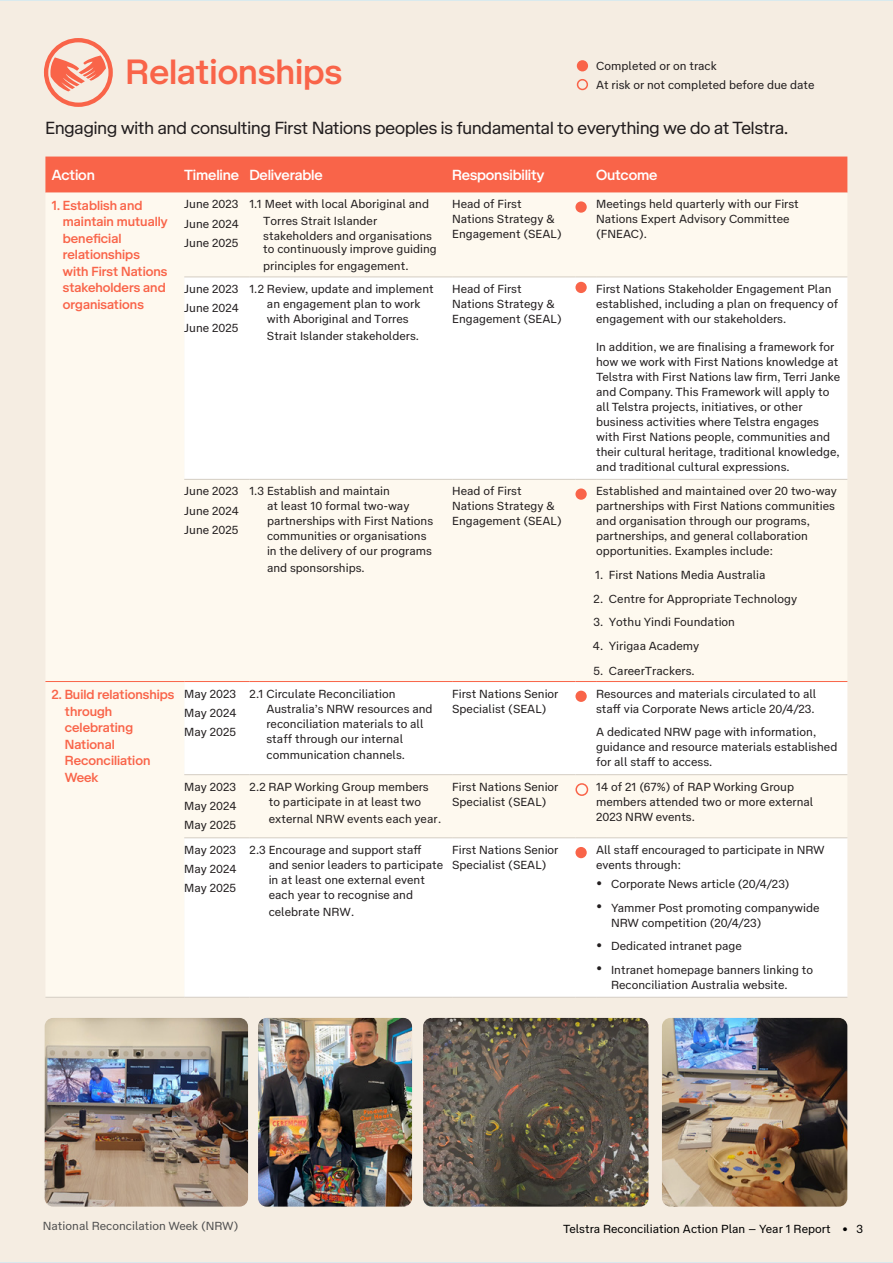
<style>
.page{position:relative;width:893px;height:1263px;background:#f5ede2}
.page>*{position:absolute;margin:0;border:0;box-sizing:border-box;transform-origin:0 0}
.t1{font:500 36px "Telstra Display";color:#f96449}
.t2{font:18px "Telstra Display";color:#221e1f}
.t3{font:500 15px "Telstra Display";letter-spacing:-.01em;color:#fff}
.t4{font:500 13.5px/16.5px "Telstra Display";color:#f96449}
.t5{font:12px/15px "Telstra Text";color:#221e1f}
.t6{font:12px "Telstra Text";color:#000}
.t7{font:12px "Telstra Text";color:#505050}
.s1{font-weight:700}
</style>
<div class="page">
<div style="left:45px;top:157px;width:802px;height:36px;background:#f96449"></div>
<div style="left:45px;top:193px;width:802px;height:804px;background:#fef9ef"></div>
<svg style="left:184px;top:278px;width:663px;height:719px"></svg>
<hr style="left:184px;top:277px;width:65px;height:1px;background:#d4cdc3">
<hr style="left:249px;top:277px;width:203px;height:1px;background:#d4cdc3">
<hr style="left:452px;top:277px;width:123px;height:1px;background:#d4cdc3">
<svg style="left:575px;top:277px;width:21px;height:1px"></svg>
<hr style="left:184px;top:479px;width:65px;height:1px;background:#d4cdc3">
<hr style="left:249px;top:479px;width:203px;height:1px;background:#d4cdc3">
<hr style="left:452px;top:479px;width:123px;height:1px;background:#d4cdc3">
<svg style="left:575px;top:479px;width:21px;height:1px"></svg>
<hr style="left:596px;top:479px;width:251px;height:1px;background:#d4cdc3">
<hr style="left:184px;top:997px;width:65px;height:1px;background:#d4cdc3">
<hr style="left:249px;top:997px;width:203px;height:1px;background:#d4cdc3">
<hr style="left:452px;top:997px;width:123px;height:1px;background:#d4cdc3">
<svg style="left:575px;top:997px;width:21px;height:1px"></svg>
<hr style="left:596px;top:997px;width:251px;height:1px;background:#d4cdc3">
<hr style="left:596px;top:277px;width:251px;height:1px;background:#d4cdc3">
<hr style="left:184px;top:681px;width:65px;height:1px;background:#f96449">
<hr style="left:249px;top:681px;width:203px;height:1px;background:#f96449">
<hr style="left:452px;top:681px;width:123px;height:1px;background:#f96449">
<svg style="left:575px;top:681px;width:21px;height:1px"></svg>
<hr style="left:596px;top:681px;width:251px;height:1px;background:#f96449">
<hr style="left:184px;top:774px;width:65px;height:1px;background:#d4cdc3">
<hr style="left:249px;top:774px;width:203px;height:1px;background:#d4cdc3">
<hr style="left:452px;top:774px;width:123px;height:1px;background:#d4cdc3">
<svg style="left:575px;top:774px;width:21px;height:1px"></svg>
<hr style="left:596px;top:774px;width:251px;height:1px;background:#d4cdc3">
<hr style="left:45px;top:681px;width:139px;height:1px;background:#f96449">
<hr style="left:45px;top:997px;width:139px;height:1px;background:#d4cdc3">
<hr style="left:184px;top:837px;width:65px;height:1px;background:#d4cdc3">
<hr style="left:249px;top:837px;width:203px;height:1px;background:#d4cdc3">
<hr style="left:452px;top:837px;width:123px;height:1px;background:#d4cdc3">
<svg style="left:575px;top:837px;width:21px;height:1px"></svg>
<hr style="left:596px;top:837px;width:251px;height:1px;background:#d4cdc3">
<div style="left:575px;top:201px;width:12px;height:12px;background:#f96449;border-radius:50%"></div>
<div style="left:575px;top:282px;width:12px;height:11px;background:#f96449;border-radius:50%"></div>
<div style="left:575px;top:488px;width:12px;height:12px;background:#f96449;border-radius:50%"></div>
<div style="left:575px;top:691px;width:12px;height:11px;background:#f96449;border-radius:50%"></div>
<div style="left:575px;top:783px;width:13px;height:13px;border:2px solid #f96449;border-radius:50%"></div>
<div style="left:575px;top:847px;width:12px;height:11px;background:#f96449;border-radius:50%"></div>
<svg style="left:44px;top:38px;width:69px;height:69px"></svg>
<img style="left:45px;top:1018px;width:203px;height:188px">
<img style="left:662px;top:1018px;width:185px;height:188px">
<img style="left:423px;top:1018px;width:225px;height:188px">
<img style="left:258px;top:1018px;width:154px;height:188px">
<div style="left:577px;top:60px;width:11px;height:11px;background:#f96449;border-radius:50%"></div>
<div style="left:577px;top:79px;width:11px;height:11px;border:2px solid #f96449;border-radius:50%"></div>
<h2 class="t1" style="left:126px;top:46px;width:218px">Relationships</h2>
<p class="t2" style="left:45px;top:115px;width:744px">Engaging with and consulting First Nations peoples is fundamental to everything we do at Telstra.</p>
<p class="t3" style="left:52px;top:164px;width:45px">Action</p>
<p class="t3" style="left:184px;top:164px;width:56px">Timeline</p>
<p class="t3" style="left:249px;top:164px;width:75px">Deliverable</p>
<p class="t3" style="left:452px;top:164px;width:94px">Responsibility</p>
<p class="t3" style="left:596px;top:164px;width:63px">Outcome</p>
<p class="t4" style="left:63px;top:196px;width:106px;text-indent:-11px">1. Establish and maintain mutually beneficial relationships with First Nations stakeholders and organisations</p>
<p class="t5" style="left:184px;top:194px;width:56px;line-height:19.2px;text-align:justify">June 2023<br>June 2024<br>June 2025</p>
<p class="t5" style="left:263px;top:195px;width:167px;line-height:16.8px;text-indent:-14px">1.1 Meet with local Aboriginal and<br>Torres Strait Islander</p>
<p class="t5" style="left:596px;top:58px;width:122px">Completed or on track</p>
<p class="t5" style="left:596px;top:76px;width:220px">At risk or not completed before due date</p>
<p class="t5" style="left:452px;top:196px;width:111px">Head of First<br>Nations Strategy &amp;<br>Engagement (SEAL)</p>
<p class="t5" style="left:596px;top:196px;width:204px">Meetings held quarterly with our First<br>Nations Expert Advisory Committee (FNEAC).</p>
<p class="t5" style="left:263px;top:229px;width:175px;line-height:13.2px">stakeholders and organisations to continuously improve guiding</p>
<p class="t5" style="left:263px;top:258px;width:147px">principles for engagement.</p>
<p class="t5" style="left:452px;top:281px;width:111px">Head of First<br>Nations Strategy &amp;<br>Engagement (SEAL)</p>
<p class="t5" style="left:596px;top:281px;width:244px">First Nations Stakeholder Engagement Plan established, including a plan on frequency of engagement with our stakeholders.</p>
<p class="t5" style="left:596px;top:338px;width:246px">In addition, we are finalising a framework for how we work with First Nations knowledge at Telstra with First Nations law firm, Terri Janke and Company. This Framework will apply to all Telstra projects, initiatives, or other business activities where Telstra engages with First Nations people, communities and their cultural heritage, traditional knowledge, and traditional cultural expressions.</p>
<p class="t5" style="left:184px;top:279px;width:56px;line-height:19.2px;text-align:justify">June 2023<br>June 2024<br>June 2025</p>
<p class="t5" style="left:267px;top:281px;width:168px;text-indent:-18px">1.2 Review, update and implement an engagement plan to work with Aboriginal and Torres</p>
<p class="t5" style="left:267px;top:327px;width:154px">Strait Islander stakeholders.</p>
<p class="t5" style="left:184px;top:481px;width:56px;line-height:19.2px;text-align:justify">June 2023<br>June 2024<br>June 2025</p>
<p class="t5" style="left:267px;top:483px;width:168px;text-indent:-18px">1.3 Establish and maintain<br>at least 10 formal two-way partnerships with First Nations communities or organisations in the delivery of our programs</p>
<p class="t5" style="left:267px;top:560px;width:99px">and sponsorships.</p>
<p class="t4" style="left:65px;top:686px;width:111px;text-indent:-13px">2. Build relationships through celebrating<br>National<br>Reconciliation<br>Week</p>
<p class="t5" style="left:184px;top:683px;width:54px;line-height:19.2px;text-align:justify">May 2023<br>May 2024<br>May 2025</p>
<p class="t5" style="left:266px;top:685px;width:168px;text-indent:-17px">2.1 Circulate Reconciliation<br>Australia’s NRW resources and reconciliation materials to all staff through our internal</p>
<p class="t5" style="left:266px;top:747px;width:140px">communication channels.</p>
<p class="t5" style="left:184px;top:776px;width:54px;line-height:19.2px;text-align:justify">May 2023<br>May 2024<br>May 2025</p>
<p class="t5" style="left:269px;top:778px;width:161px;text-indent:-20px">2.2 RAP Working Group members to participate in at least two</p>
<p class="t5" style="left:269px;top:810px;width:174px">external NRW events each year.</p>
<p class="t5" style="left:184px;top:839px;width:54px;line-height:19.2px;text-align:justify">May 2023<br>May 2024<br>May 2025</p>
<p class="t5" style="left:269px;top:842px;width:176px;text-indent:-19px">2.3 Encourage and support staff and senior leaders to participate in at least one external event each year to recognise and</p>
<p class="t5" style="left:269px;top:903px;width:87px">celebrate NRW.</p>
<p class="t5" style="left:452px;top:483px;width:111px">Head of First<br>Nations Strategy &amp;<br>Engagement (SEAL)</p>
<p class="t5" style="left:596px;top:483px;width:242px">Established and maintained over 20 two-way partnerships with First Nations communities and organisation through our programs, partnerships, and general collaboration opportunities. Examples include:</p>
<p class="t5" style="left:595px;top:567px;width:172px">1. First Nations Media Australia</p>
<p class="t5" style="left:594px;top:590px;width:205px">2. Centre for Appropriate Technology</p>
<p class="t5" style="left:593px;top:614px;width:143px">3. Yothu Yindi Foundation</p>
<p class="t5" style="left:593px;top:637px;width:108px">4. Yirigaa Academy</p>
<p class="t5" style="left:593px;top:663px;width:103px">5. CareerTrackers.</p>
<p class="t5" style="left:452px;top:685px;width:108px">First Nations Senior<br>Specialist (SEAL)</p>
<p class="t5" style="left:596px;top:685px;width:222px">Resources and materials circulated to all staff via Corporate News article 20/4/23.</p>
<p class="t5" style="left:596px;top:724px;width:243px">A dedicated NRW page with information, guidance and resource materials established for all staff to access.</p>
<p class="t5" style="left:452px;top:778px;width:108px">First Nations Senior<br>Specialist (SEAL)</p>
<p class="t5" style="left:596px;top:778px;width:219px">14 of 21 (67%) of RAP Working Group members attended two or more external<br>2023 NRW events.</p>
<p class="t5" style="left:452px;top:842px;width:108px">First Nations Senior<br>Specialist (SEAL)</p>
<p class="t5" style="left:596px;top:842px;width:230px">All staff encouraged to participate in NRW events through:</p>
<p class="t5" style="left:596px;top:876px;width:195px"><span class="s1">•</span> Corporate News article (20/4/23)</p>
<p class="t5" style="left:611px;top:899px;width:210px;text-indent:-15px"><span class="s1">•</span> Yammer Post promoting companywide<br>NRW competition (20/4/23)</p>
<p class="t5" style="left:596px;top:938px;width:147px"><span class="s1">•</span> Dedicated intranet page</p>
<p class="t5" style="left:611px;top:961px;width:203px;text-indent:-15px"><span class="s1">•</span> Intranet homepage banners linking to<br>Reconciliation Australia website.</p>
<p class="t7" style="left:43px;top:1217px;width:197px">National Reconcilation Week (NRW)</p>
<p class="t6" style="left:563px;top:1220px;width:302px">Telstra Reconciliation Action Plan – Year 1 Report • 3</p>
</div>
